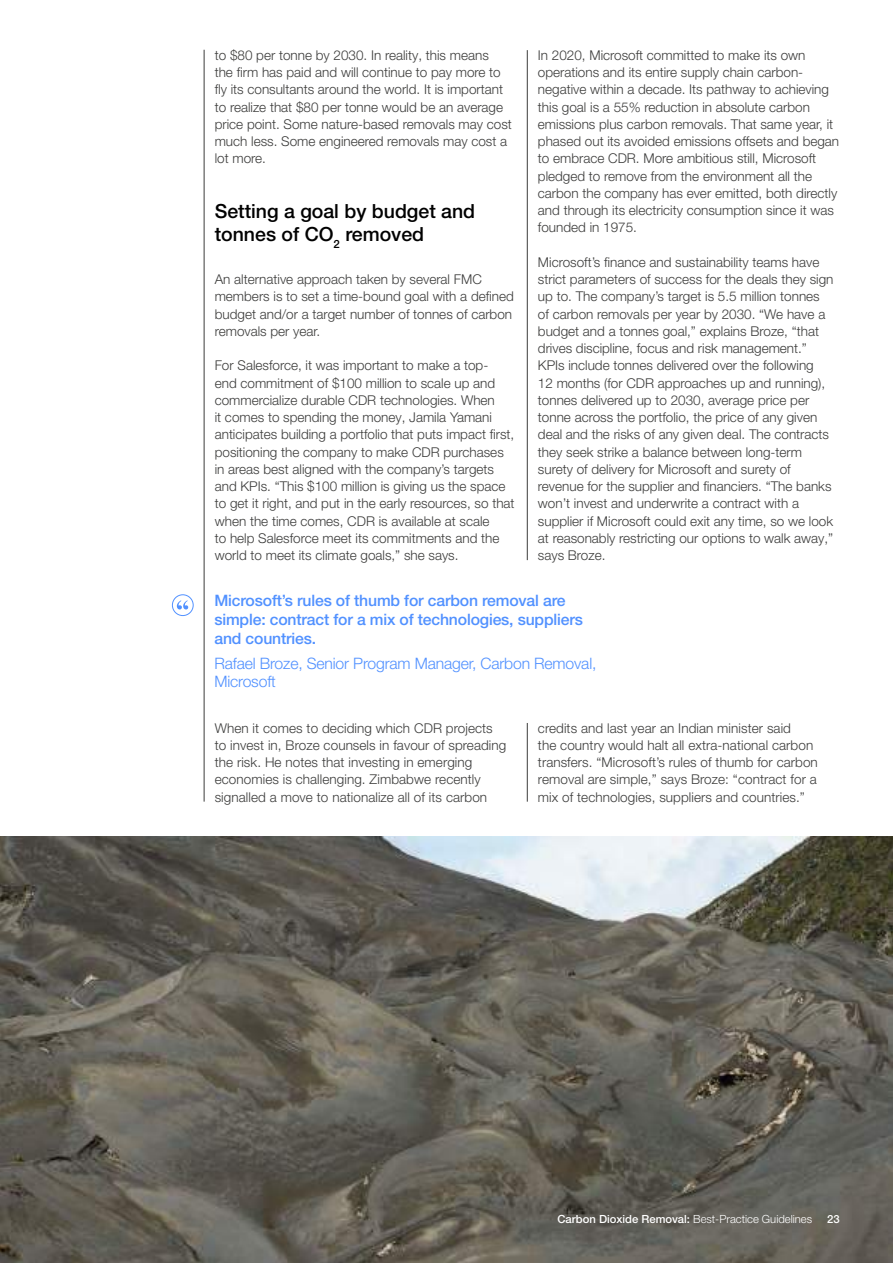
<style>
.page{position:relative;width:893px;height:1263px;background:#fff}
.page>*{position:absolute;margin:0;border:0;box-sizing:border-box;transform-origin:0 0}
.t1{font:500 19.5px/23.4px "Helvetica Neue LT Pro";color:#000}
.t2{font:500 15.75px/18.8px "Helvetica Neue LT Pro";letter-spacing:-.01em;color:#5191ff}
.t3{font:300 15.75px/18.8px "Helvetica Neue LT Pro";letter-spacing:-.01em;color:#5191ff}
.t4{font:300 13.5px/17.2px "Helvetica Neue LT Pro";color:#3c3c3b}
.t5{font:300 11.25px "Helvetica Neue LT Pro";color:#fff}
.t6{font:500 11.25px "Helvetica Neue LT Pro";color:#fff}
.s1{font-weight:500}
</style>
<div class="page">
<div style="left:172px;top:595px;width:21px;height:21px;border:1px solid #5191ff;border-radius:50%"></div>
<svg style="left:177px;top:600px;width:11px;height:9px"></svg>
<hr style="left:527px;top:723px;width:1px;height:79px;background:#3c3c3b">
<img style="left:0;top:836px;width:893px;height:427px">
<hr style="left:527px;top:50px;width:1px;height:510px;background:#3c3c3b">
<hr style="left:204px;top:50px;width:1px;height:752px;background:#3c3c3b">
<p class="t4" style="left:215px;top:46px;width:299px">to $80 per tonne by 2030. In reality, this means<br>the firm has paid and will continue to pay more to fly its consultants around the world. It is important to realize that $80 per tonne would be an average price point. Some nature-based removals may cost much less. Some engineered removals may cost a lot more.</p>
<h1 class="t1" style="left:215px;top:199px;width:262px">Setting a goal by budget and tonnes of CO<sub>2</sub> removed</h1>
<p class="t4" style="left:215px;top:270px;width:301px">An alternative approach taken by several FMC members is to set a time-bound goal with a defined budget and/or a target number of tonnes of carbon removals per year.</p>
<p class="t4" style="left:215px;top:357px;width:301px">For Salesforce, it was important to make a top-<br>end commitment of $100 million to scale up and commercialize durable CDR technologies. When<br>it comes to spending the money, Jamila Yamani anticipates building a portfolio that puts impact first, positioning the company to make CDR purchases in areas best aligned with the company’s targets and KPIs. “This $100 million is giving us the space to get it right, and put in the early resources, so that when the time comes, CDR is available at scale<br>to help Salesforce meet its commitments and the world to meet its climate goals,” she says.</p>
<p class="t4" style="left:538px;top:46px;width:303px">In 2020, Microsoft committed to make its own operations and its entire supply chain carbon&shy;negative within a decade. Its pathway to achieving this goal is a 55% reduction in absolute carbon emissions plus carbon removals. That same year, it phased out its avoided emissions offsets and began to embrace CDR. More ambitious still, Microsoft pledged to remove from the environment all the carbon the company has ever emitted, both directly and through its electricity consumption since it was founded in 1975.</p>
<p class="t4" style="left:538px;top:253px;width:297px">Microsoft’s finance and sustainability teams have strict parameters of success for the deals they sign up to. The company’s target is 5.5 million tonnes of carbon removals per year by 2030. “We have a budget and a tonnes goal,” explains Broze, “that drives discipline, focus and risk management.” KPIs include tonnes delivered over the following<br>12 months (for CDR approaches up and running), tonnes delivered up to 2030, average price per tonne across the portfolio, the price of any given deal and the risks of any given deal. The contracts they seek strike a balance between long-term surety of delivery for Microsoft and surety of revenue for the supplier and financiers. “The banks won’t invest and underwrite a contract with a supplier if Microsoft could exit any time, so we look at reasonably restricting our options to walk away,” says Broze.</p>
<p class="t2" style="left:214px;top:591px;width:370px">Microsoft’s rules of thumb for carbon removal are simple: contract for a mix of technologies, suppliers and countries.</p>
<p class="t3" style="left:214px;top:653px;width:383px">Rafael Broze, Senior Program Manager, Carbon Removal,<br>Microsoft</p>
<p class="t4" style="left:215px;top:719px;width:293px">When it comes to deciding which CDR projects to invest in, Broze counsels in favour of spreading the risk. He notes that investing in emerging economies is challenging. Zimbabwe recently signalled a move to nationalize all of its carbon</p>
<p class="t4" style="left:538px;top:719px;width:281px">credits and last year an Indian minister said<br>the country would halt all extra-national carbon transfers. “Microsoft’s rules of thumb for carbon removal are simple,” says Broze: “contract for a mix of technologies, suppliers and countries.”</p>
<p class="t5" style="left:557px;top:1212px;width:256px"><span class="s1">Carbon Dioxide Removal:</span> Best-Practice Guidelines</p>
<p class="t6" style="left:827px;top:1212px;width:14px">23</p>
</div>
